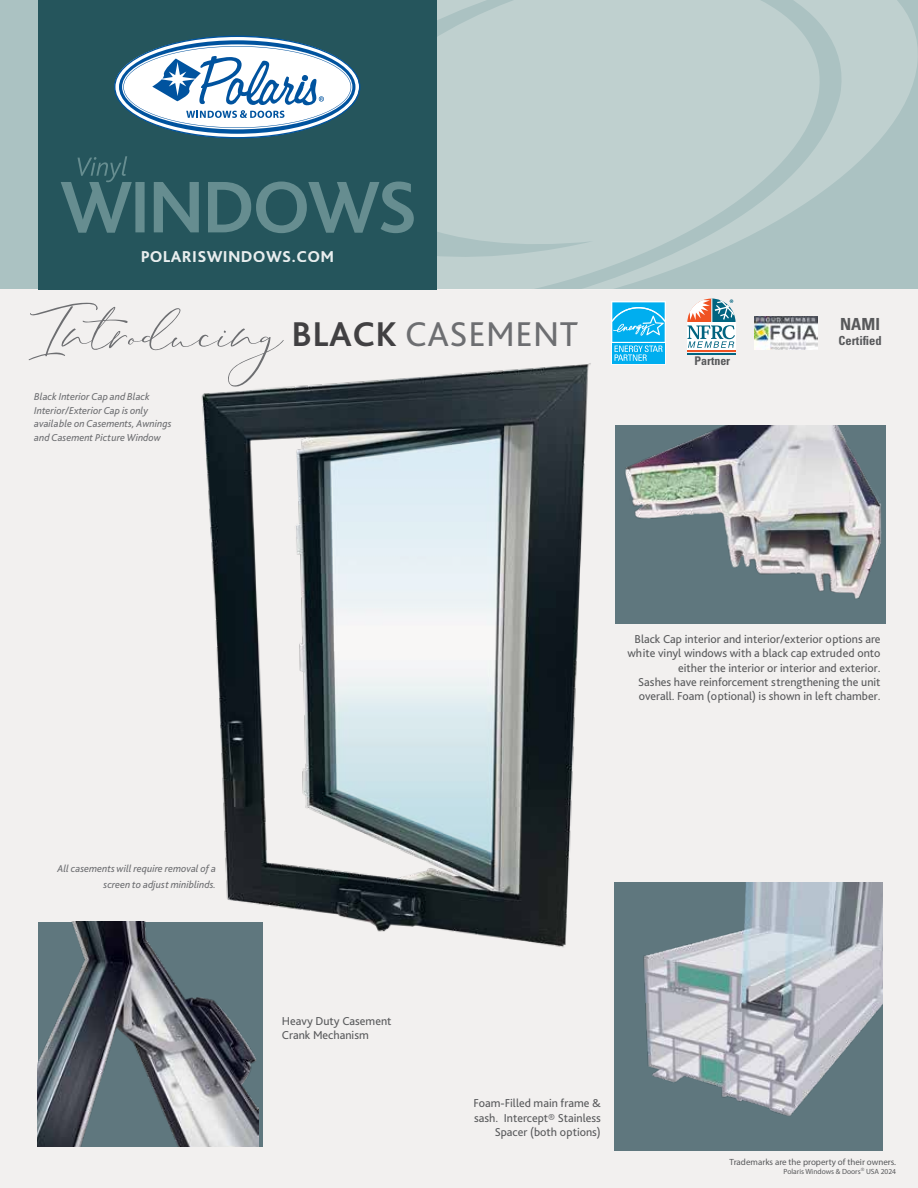
<style>
.page{position:relative;width:918px;height:1188px;background:#efedec}
.page>*{position:absolute;margin:0;border:0;box-sizing:border-box;transform-origin:0 0}
.t1{font:62.55px "Stay Classy Duo Script";color:#6d6e71}
.t2{font:700 condensed 16.65px "Univers LT Std";color:#58595b}
.t3{font:800 16.5px "Bliss Pro";letter-spacing:.02em;color:#fff}
.t4{font:700 condensed 12.45px "Univers LT Std";color:#58595b}
.t5{font:12px/14.4px "Bliss Pro";color:#58595b;text-align:right}
.t6{font:700 condensed 12px "Univers LT Std";color:#58595b}
.t7{font:italic 10.5px/13.5px "Bliss Pro";color:#6d6e71;text-align:right}
.t8{font:9px "Myriad Pro";color:#58595b}
.t9{font:7.5px "Myriad Pro";color:#58595b}
.s1{font-family:"Bliss Pro";font-weight:700;font-size:36px;color:#414042}
.s2{font-family:"Bliss Pro";font-size:36px}
</style>
<div class="page">
<svg style="left:611px;top:301px;width:55px;height:64px;background:#3ac0f2"></svg>
<img style="left:614px;top:882px;width:269px;height:264px">
<hr style="left:687px;top:353px;width:49px;height:1px;background:#016480">
<hr style="left:711px;top:298px;width:1px;height:51px;background:#fff">
<div style="left:687px;top:323px;width:49px;height:28px;background:#fff"></div>
<hr style="left:687px;top:350px;width:49px;height:2px;background:#f05223">
<svg style="left:687px;top:299px;width:49px;height:49px"></svg>
<div style="left:0;top:0;width:918px;height:289px;background:#abc2c2"></div>
<svg style="left:437px;top:0;width:42px;height:289px;background:#bccecd"></svg>
<svg style="left:479px;top:0;width:439px;height:289px;fill:#bfd0cf"></svg>
<div style="left:38px;top:0;width:399px;height:289px;background:#25555c"></div>
<svg style="left:114px;top:36px;width:246px;height:102px"></svg>
<svg style="left:61px;top:156px;width:353px;height:77px"></svg>
<img style="left:38px;top:922px;width:221px;height:225px">
<div style="left:616px;top:426px;width:270px;height:198px;background:#5f777e"></div>
<img style="left:625px;top:426px;width:257px;height:173px">
<img style="left:194px;top:363px;width:397px;height:593px">
<img style="left:755px;top:316px;width:63px;height:34px">
<h3 class="t3" style="left:140px;top:246px;width:195px">POLARISWINDOWS.COM</h3>
<h1 class="t1" style="left:38px;top:290px;width:542px">Introducing<span class="s1">BLACK</span> <span class="s2">CASEMENT</span></h1>
<p class="t7" style="left:34px;top:390px;width:139px;text-align:left">Black Interior Cap and Black<br>Interior/Exterior Cap is only available on Casements, Awnings and Casement Picture Window</p>
<p class="t6" style="left:694px;top:354px;width:37px">Partner</p>
<h2 class="t2" style="left:840px;top:314px;width:41px">NAMI</h2>
<p class="t4" style="left:839px;top:333px;width:45px">Certified</p>
<p class="t7" style="left:57px;top:861px;width:160px;line-height:15px">All casements will require removal of a screen to adjust miniblinds.</p>
<p class="t5" style="left:282px;top:1013px;width:111px;text-align:left">Heavy Duty Casement<br>Crank Mechanism</p>
<p class="t5" style="left:627px;top:631px;width:255px">Black Cap interior and interior/exterior options are white vinyl windows with a black cap extruded onto either the interior or interior and exterior.<br>Sashes have reinforcement strengthening the unit overall. Foam (optional) is shown in left chamber.</p>
<p class="t5" style="left:473px;top:1096px;width:129px">Foam-Filled main frame &amp; sash. Intercept® Stainless<br>Spacer (both options)</p>
<p class="t8" style="left:730px;top:1157px;width:168px">Trademarks are the property of their owners.</p>
<p class="t9" style="left:784px;top:1167px;width:114px">Polaris Windows &amp; Doors<sup>®</sup> USA 2024</p>
</div>
